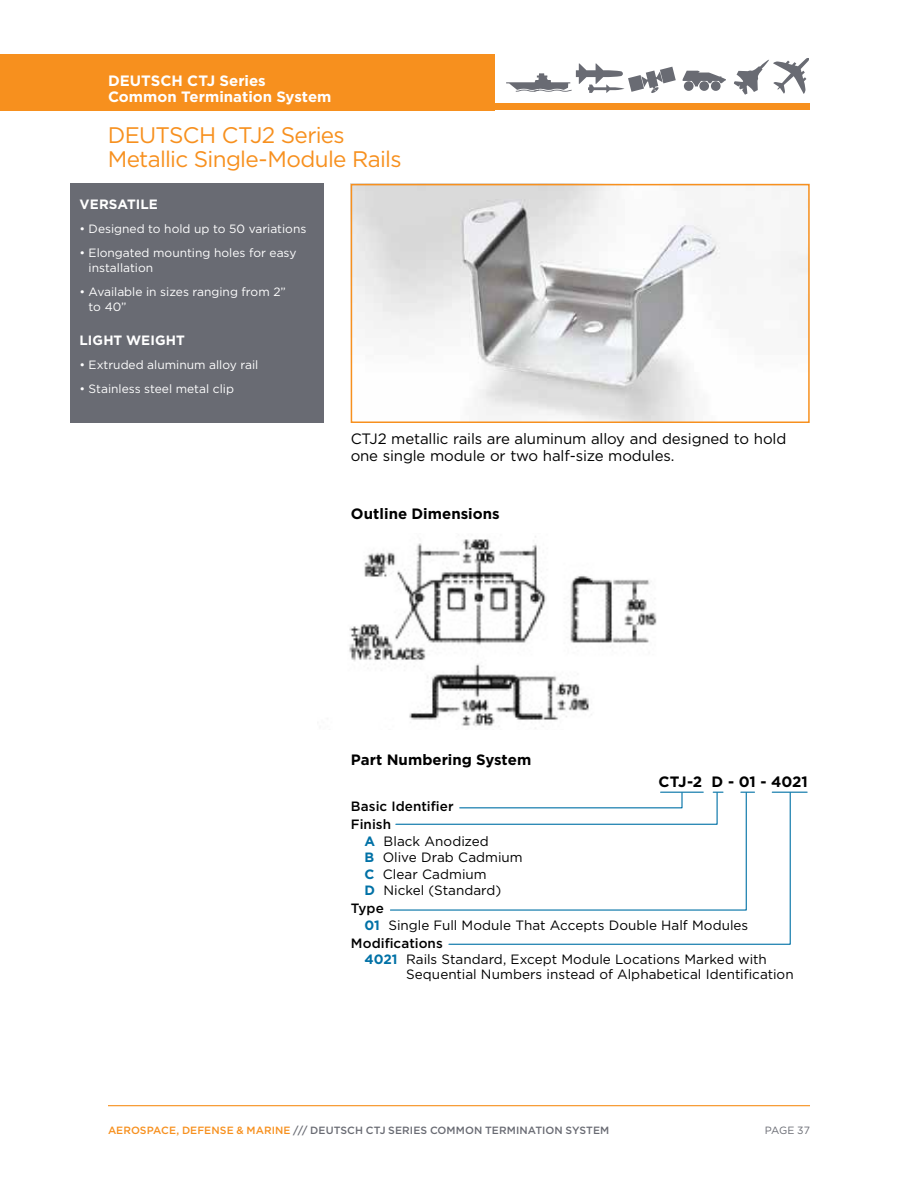
<style>
.page{position:relative;width:918px;height:1188px;background:#fff}
.page>*{position:absolute;margin:0;border:0;box-sizing:border-box;transform-origin:0 0}
.t1{font:22.5px/24px "Gotham";letter-spacing:-.03em;color:#f7901e}
.t2{font:15px/17.2px "Gotham";letter-spacing:-.01em;color:#000}
.t3{font:700 15px "Gotham";color:#000}
.t4{font:700 15px/16.5px "Gotham";color:#fff}
.t5{font:13.5px/16.5px "Gotham";color:#000}
.t6{font:500 13.5px/18px "Gotham";color:#000}
.t7{font:700 13.5px "Gotham";letter-spacing:.005em;color:#fff}
.t8{font:12px/15px "Gotham";color:#fff}
.t9{font:500 10.5px "Gotham";letter-spacing:.005em;color:#696b73}
.t10{font:10.5px "Gotham";letter-spacing:-.015em;color:#696b73}
.s1{font-weight:700;color:#0071a6}
.s2{font-weight:500}
.s3{color:#f7901e}
</style>
<div class="page">
<hr style="left:108px;top:1105px;width:702px;height:1px;background:#f7901e">
<img style="left:354px;top:187px;width:453px;height:233px">
<div style="left:351px;top:184px;width:459px;height:239px;border:2px solid #f7901e"></div>
<div style="left:71px;top:184px;width:253px;height:239px;background:#696b73"></div>
<img style="left:349px;top:536px;width:308px;height:193px">
<svg style="left:448px;top:792px;width:343px;height:153px"></svg>
<svg style="left:390px;top:792px;width:365px;height:119px"></svg>
<hr style="left:772px;top:792px;width:35px;height:1px;background:#0071a6">
<div style="left:0;top:54px;width:495px;height:56px;background:#f7901e"></div>
<div style="left:699px;top:81px;width:10px;height:10px;background:#696b73;border-radius:50%"></div>
<div style="left:711px;top:81px;width:10px;height:10px;background:#696b73;border-radius:50%"></div>
<svg style="left:683px;top:71px;width:43px;height:15px"></svg>
<div style="left:684px;top:81px;width:10px;height:10px;background:#696b73;border-radius:50%"></div>
<svg style="left:734px;top:58px;width:75px;height:37px"></svg>
<svg style="left:506px;top:63px;width:170px;height:30px"></svg>
<div style="left:0;top:104px;width:810px;height:6px;background:#f7901e"></div>
<p class="t4" style="left:108px;top:72px;width:225px">DEUTSCH CTJ Series<br>Common Termination System</p>
<h1 class="t1" style="left:108px;top:123px;width:295px">DEUTSCH CTJ2 Series<br>Metallic Single-Module Rails</h1>
<p class="t7" style="left:80px;top:195px;width:80px">VERSATILE</p>
<p class="t8" style="left:80px;top:221px;width:228px">• Designed to hold up to 50 variations</p>
<p class="t8" style="left:89px;top:245px;width:209px;text-indent:-9px">• Elongated mounting holes for easy installation</p>
<p class="t8" style="left:89px;top:284px;width:199px;text-indent:-9px">• Available in sizes ranging from 2” to 40”</p>
<p class="t7" style="left:80px;top:331px;width:107px">LIGHT WEIGHT</p>
<p class="t8" style="left:80px;top:357px;width:180px">• Extruded aluminum alloy rail</p>
<p class="t8" style="left:80px;top:381px;width:156px">• Stainless steel metal clip</p>
<p class="t2" style="left:351px;top:430px;width:437px">CTJ2 metallic rails are aluminum alloy and designed to hold one single module or two half-size modules.</p>
<p class="t3" style="left:351px;top:504px;width:150px">Outline Dimensions</p>
<p class="t3" style="left:351px;top:750px;width:182px">Part Numbering System</p>
<p class="t3" style="left:658px;top:772px;width:151px">CTJ-2 D - 01 - 4021</p>
<p class="t6" style="left:351px;top:797px;width:104px">Basic Identifier<br>Finish</p>
<p class="t5" style="left:364px;top:832px;width:160px"><span class="s1">A</span> Black Anodized<br><span class="s1">B</span> Olive Drab Cadmium<br><span class="s1">C</span> Clear Cadmium<br><span class="s1">D</span> Nickel (Standard)</p>
<p class="t5" style="left:364px;top:900px;width:385px;text-indent:-14px"><span class="s2">Type<br></span><span class="s1">01</span> Single Full Module That Accepts Double Half Modules</p>
<p class="t5" style="left:364px;top:934px;width:404px;text-indent:-14px"><span class="s2">Modifications<br></span><span class="s1">4021</span> Rails Standard, Except Module Locations Marked with</p>
<p class="t5" style="left:406px;top:966px;width:389px">Sequential Numbers instead of Alphabetical Identification</p>
<p class="t9" style="left:108px;top:1123px;width:503px"><span class="s3">AEROSPACE, DEFENSE &amp; MARINE</span> /// DEUTSCH CTJ SERIES COMMON TERMINATION SYSTEM</p>
<p class="t10" style="left:765px;top:1124px;width:47px">PAGE 37</p>
</div>
